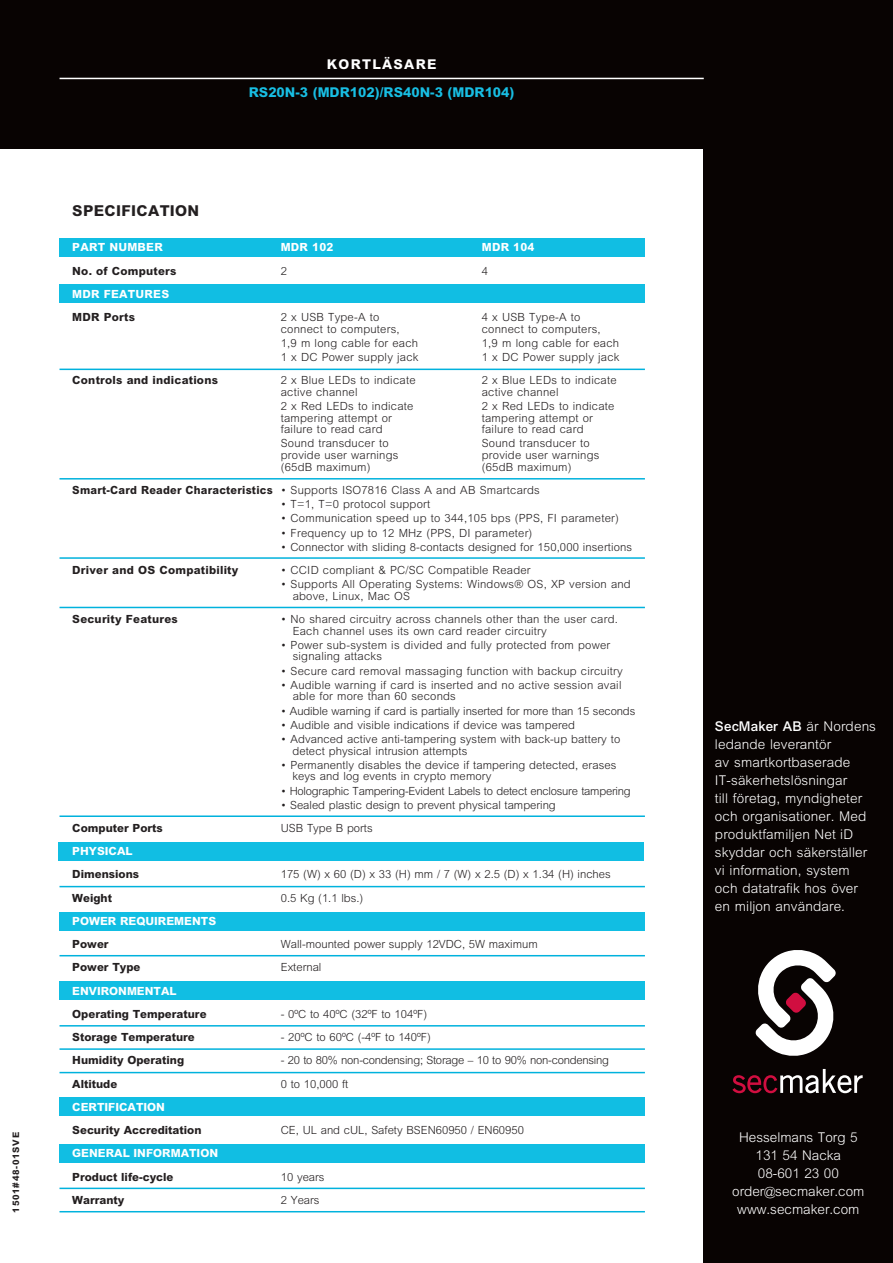
<style>
.page{position:relative;width:893px;height:1263px;background:#fff}
.page>*{position:absolute;margin:0;border:0;box-sizing:border-box;transform-origin:0 0}
.t1{font:800 15px "M Arial";letter-spacing:.02em;color:#231f20}
.t2{font:300 13.5px/18px "M Arial";letter-spacing:.01em;color:#fff;text-align:center}
.t3{font:800 13.5px "M Arial";color:#18bee3}
.t4{font:800 13.5px "M Arial";letter-spacing:.095em;color:#fff}
.t5{font:300 11.25px/11.6px "M Arial";letter-spacing:.02em;color:#231f20}
.t6{font:300 11.25px "M Arial";color:#231f20}
.t7{font:800 11.25px "M Arial";color:#231f20}
.t8{font:300 11.25px "M Arial";letter-spacing:-.02em;color:#231f20}
.t9{font:800 11.25px "M Arial";color:#fff}
.t10{font:800 11.25px "M Arial";letter-spacing:.02em;color:#231f20}
.t11{font:300 11.25px "M Arial";letter-spacing:-.01em;color:#231f20}
.t12{font:800 11.25px "M Arial";letter-spacing:.02em;color:#fff}
.t13{font:800 9px "M Arial";letter-spacing:.08em;color:#231f20}
.s1{font-weight:800}
.s2{font-weight:500}
</style>
<div class="page">
<div style="left:59px;top:238px;width:586px;height:19px;background:#11bee3"></div>
<div style="left:58px;top:842px;width:585px;height:19px;background:#11bee3"></div>
<div style="left:59px;top:284px;width:586px;height:19px;background:#11bee3"></div>
<div style="left:59px;top:912px;width:586px;height:19px;background:#11bee3"></div>
<div style="left:59px;top:981px;width:586px;height:19px;background:#11bee3"></div>
<div style="left:59px;top:1097px;width:586px;height:19px;background:#11bee3"></div>
<div style="left:59px;top:1144px;width:586px;height:19px;background:#11bee3"></div>
<div style="left:704px;top:132px;width:189px;height:1131px;background:#080302"></div>
<div style="left:0;top:0;width:893px;height:149px;background:#080302"></div>
<hr style="left:60px;top:78px;width:644px;height:1px;background:#fff">
<svg style="left:755px;top:950px;width:81px;height:106px"></svg>
<svg style="left:732px;top:1069px;width:131px;height:24px"></svg>
<hr style="left:59px;top:369px;width:586px;height:1px;background:#00b2dd">
<hr style="left:59px;top:478px;width:586px;height:1px;background:#00b2dd">
<hr style="left:59px;top:557px;width:586px;height:2px;background:#00b2dd">
<hr style="left:59px;top:607px;width:586px;height:1px;background:#00b2dd">
<hr style="left:59px;top:886px;width:586px;height:1px;background:#00b2dd">
<hr style="left:59px;top:955px;width:586px;height:1px;background:#00b2dd">
<hr style="left:59px;top:1025px;width:586px;height:1px;background:#00b2dd">
<hr style="left:59px;top:1048px;width:586px;height:2px;background:#00b2dd">
<hr style="left:59px;top:1072px;width:586px;height:1px;background:#00b2dd">
<hr style="left:59px;top:1187px;width:586px;height:2px;background:#00b2dd">
<hr style="left:59px;top:1211px;width:586px;height:1px;background:#00b2dd">
<hr style="left:59px;top:815px;width:586px;height:2px;background:#00b2dd">
<p class="t13" style="left:11px;top:1212px;width:81px;rotate:-90deg">1501#48-01SVE</p>
<p class="t4" style="left:327px;top:57px;width:111px">Kort läsare</p>
<p class="t3" style="left:249px;top:84px;width:267px">RS20N-3 (MDR102)/RS40N-3 (MDR104)</p>
<h1 class="t1" style="left:72px;top:202px;width:129px">SPECIFICATION</h1>
<p class="t12" style="left:72px;top:241px;width:92px">PART NUMBER</p>
<p class="t9" style="left:281px;top:241px;width:54px">MDR 102</p>
<p class="t9" style="left:482px;top:241px;width:54px">MDR 104</p>
<p class="t10" style="left:72px;top:264px;width:106px">No. of Computers</p>
<p class="t5" style="left:281px;top:265px;width:8px">2</p>
<p class="t5" style="left:482px;top:265px;width:8px">4</p>
<p class="t12" style="left:72px;top:287px;width:98px">MDR FEATURES</p>
<p class="t7" style="left:72px;top:310px;width:64px">MDR Ports</p>
<p class="t5" style="left:281px;top:311px;width:100px">2 x USB Type-A to</p>
<p class="t5" style="left:482px;top:311px;width:100px">4 x USB Type-A to</p>
<p class="t5" style="left:281px;top:323px;width:120px">connect to computers,</p>
<p class="t5" style="left:482px;top:323px;width:120px">connect to computers,</p>
<p class="t5" style="left:281px;top:337px;width:139px">1,9 m long cable for each</p>
<p class="t5" style="left:482px;top:337px;width:139px">1,9 m long cable for each</p>
<p class="t5" style="left:281px;top:351px;width:139px">1 x DC Power supply jack</p>
<p class="t5" style="left:482px;top:351px;width:139px">1 x DC Power supply jack</p>
<p class="t10" style="left:72px;top:373px;width:147px">Controls and indications</p>
<p class="t5" style="left:281px;top:374px;width:136px">2 x Blue LEDs to indicate</p>
<p class="t5" style="left:482px;top:374px;width:136px">2 x Blue LEDs to indicate</p>
<p class="t5" style="left:281px;top:386px;width:78px">active channel</p>
<p class="t5" style="left:482px;top:386px;width:78px">active channel</p>
<p class="t5" style="left:281px;top:400px;width:134px">2 x Red LEDs to indicate</p>
<p class="t5" style="left:482px;top:400px;width:134px">2 x Red LEDs to indicate</p>
<p class="t5" style="left:281px;top:412px;width:113px">tampering attempt or</p>
<p class="t5" style="left:482px;top:412px;width:113px">tampering attempt or</p>
<p class="t5" style="left:281px;top:423px;width:103px">failure to read card</p>
<p class="t5" style="left:482px;top:423px;width:103px">failure to read card</p>
<p class="t5" style="left:281px;top:438px;width:109px">Sound transducer to</p>
<p class="t5" style="left:482px;top:438px;width:109px">Sound transducer to</p>
<p class="t5" style="left:281px;top:449px;width:119px">provide user warnings</p>
<p class="t5" style="left:482px;top:449px;width:119px">provide user warnings</p>
<p class="t5" style="left:281px;top:461px;width:91px">(65dB maximum)</p>
<p class="t5" style="left:72px;top:455px;width:501px;line-height:23.2px;text-indent:409px">(65dB maximum)<br><span class="s1">Smart-Card Reader Characteristics</span> • Supports ISO7816 Class A and AB Smartcards</p>
<p class="t5" style="left:281px;top:498px;width:151px">• T=1, T=0 protocol support</p>
<p class="t5" style="left:281px;top:513px;width:340px">• Communication speed up to 344,105 bps (PPS, FI parameter)</p>
<p class="t5" style="left:281px;top:527px;width:253px">• Frequency up to 12 MHz (PPS, DI parameter)</p>
<p class="t5" style="left:281px;top:541px;width:353px">• Connector with sliding 8-contacts designed for 150,000 insertions</p>
<p class="t10" style="left:72px;top:563px;width:168px">Driver and OS Compatibility</p>
<p class="t5" style="left:281px;top:564px;width:251px">• CCID compliant &amp; PC/SC Compatible Reader</p>
<p class="t5" style="left:293px;top:578px;width:340px;text-indent:-12px">• Supports All Operating Systems: Windows® OS, XP version and above, Linux, Mac OS</p>
<p class="t10" style="left:72px;top:612px;width:107px">Security Features</p>
<p class="t5" style="left:293px;top:613px;width:327px;text-indent:-12px">• No shared circuitry across channels other than the user card.<br>Each channel uses its own card reader circuitry</p>
<p class="t5" style="left:293px;top:639px;width:319px;text-indent:-12px">• Power sub-system is divided and fully protected from power signaling attacks</p>
<p class="t5" style="left:281px;top:665px;width:343px">• Secure card removal massaging function with backup circuitry</p>
<p class="t5" style="left:293px;top:679px;width:330px;text-indent:-12px">• Audible warning if card is inserted and no active session avail able for more than 60 seconds</p>
<p class="t11" style="left:281px;top:704px;width:356px">• Audible warning if card is partially inserted for more than 15 seconds</p>
<p class="t5" style="left:281px;top:719px;width:296px">• Audible and visible indications if device was tampered</p>
<p class="t5" style="left:292px;top:733px;width:329px;text-indent:-12px">• Advanced active anti-tampering system with back-up battery to detect physical intrusion attempts</p>
<p class="t5" style="left:292px;top:759px;width:326px;text-indent:-12px">• Permanently disables the device if tampering detected, erases keys and log events in crypto memory</p>
<p class="t8" style="left:281px;top:784px;width:351px">• Holographic Tampering-Evident Labels to detect enclosure tampering</p>
<p class="t6" style="left:281px;top:798px;width:277px">• Sealed plastic design to prevent physical tampering</p>
<p class="t7" style="left:72px;top:821px;width:92px">Computer Ports</p>
<p class="t6" style="left:281px;top:822px;width:93px">USB Type B ports</p>
<p class="t9" style="left:72px;top:844px;width:54px">PHYSICAL</p>
<p class="t7" style="left:72px;top:868px;width:68px">Dimensions</p>
<p class="t6" style="left:281px;top:868px;width:331px">175 (W) x 60 (D) x 33 (H) mm / 7 (W) x 2.5 (D) x 1.34 (H) inches</p>
<p class="t7" style="left:72px;top:891px;width:41px">Weight</p>
<p class="t5" style="left:281px;top:892px;width:84px">0.5 Kg (1.1 lbs.)</p>
<p class="t9" style="left:72px;top:914px;width:145px">POWER REQUIREMENTS</p>
<p class="t7" style="left:72px;top:937px;width:38px">Power</p>
<p class="t6" style="left:281px;top:938px;width:258px">Wall-mounted power supply 12VDC, 5W maximum</p>
<p class="t7" style="left:72px;top:961px;width:70px">Power Type</p>
<p class="t6" style="left:281px;top:961px;width:42px">External</p>
<p class="t9" style="left:72px;top:984px;width:98px">ENVIRONMENTAL</p>
<p class="t7" style="left:72px;top:1007px;width:136px">Operating Temperature</p>
<p class="t6" style="left:281px;top:1007px;width:148px">- 0ºC to 40ºC (32ºF to 104ºF)</p>
<p class="t7" style="left:72px;top:1030px;width:124px">Storage Temperature</p>
<p class="t6" style="left:281px;top:1031px;width:152px">- 20ºC to 60ºC (-4ºF to 140ºF)</p>
<p class="t7" style="left:72px;top:1054px;width:113px">Humidity Operating</p>
<p class="t8" style="left:281px;top:1054px;width:330px">- 20 to 80% non-condensing; Storage – 10 to 90% non-condensing</p>
<p class="t7" style="left:72px;top:1077px;width:47px">Altitude</p>
<p class="t5" style="left:281px;top:1078px;width:69px">0 to 10,000 ft</p>
<p class="t9" style="left:72px;top:1100px;width:94px">CERTIFICATION</p>
<p class="t7" style="left:72px;top:1123px;width:131px">Security Accreditation</p>
<p class="t6" style="left:281px;top:1124px;width:245px">CE, UL and cUL, Safety BSEN60950 / EN60950</p>
<p class="t9" style="left:72px;top:1147px;width:147px">GENERAL INFORMATION</p>
<p class="t7" style="left:72px;top:1170px;width:103px">Product life-cycle</p>
<p class="t5" style="left:281px;top:1171px;width:45px">10 years</p>
<p class="t7" style="left:72px;top:1193px;width:54px">Warranty</p>
<p class="t5" style="left:281px;top:1194px;width:40px">2 Years</p>
<p class="t2" style="left:715px;top:717px;width:163px;text-align:left"><span class="s2">SecMaker AB</span> är Nordens ledande leverantör<br>av smartkortbaserade<br>IT-säkerhetslösningar<br>till företag, myndigheter och organisationer. Med produktfamiljen Net iD skyddar och säkerställer vi information, system<br>och datatrafik hos över en miljon användare.</p>
<p class="t2" style="left:732px;top:1128px;width:134px">Hesselmans Torg 5<br>131 54 Nacka<br>08-601 23 00 order@secmaker.com www.secmaker.com</p>
</div>
